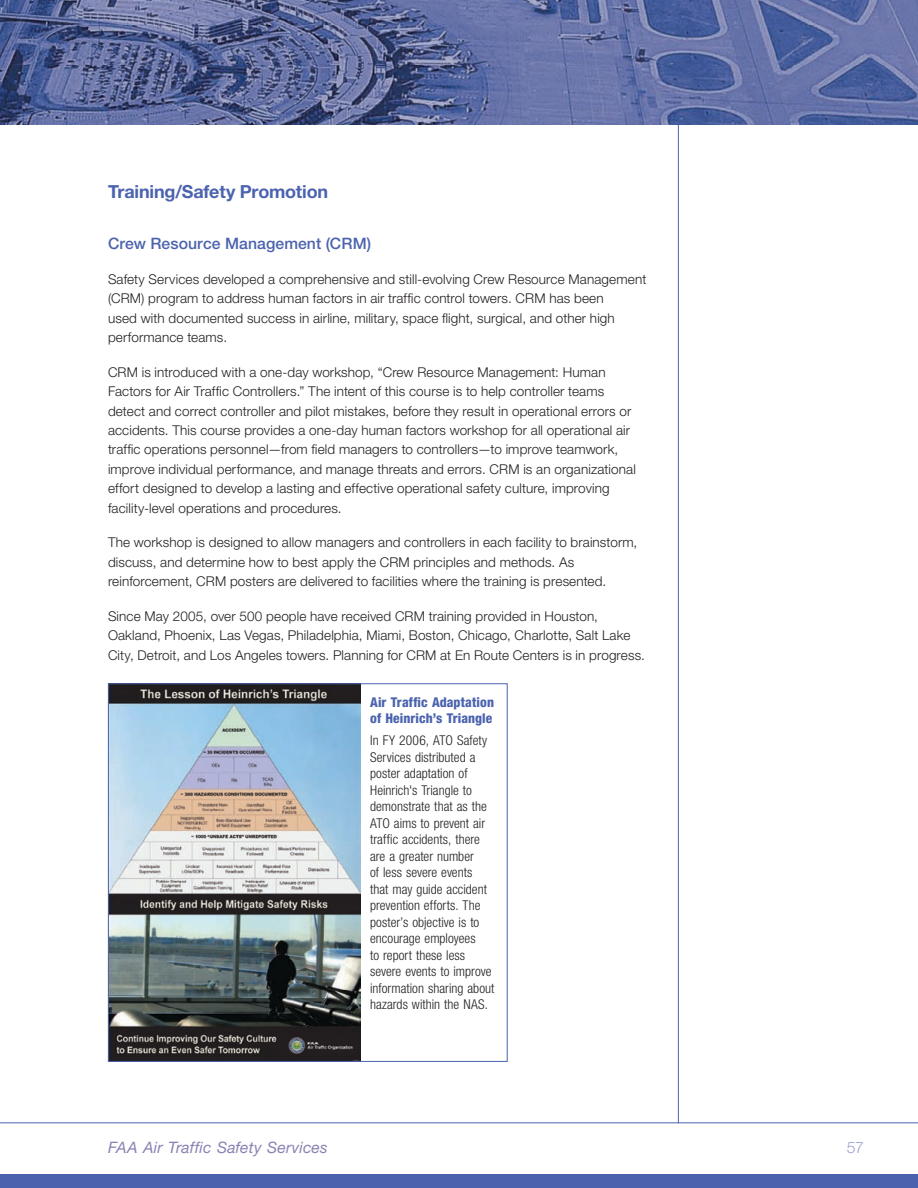
<style>
.page{position:relative;width:918px;height:1188px;background:#fff}
.page>*{position:absolute;margin:0;border:0;box-sizing:border-box;transform-origin:0 0}
.t1{font:700 18px "Helvetica Neue LT Std";letter-spacing:-.01em;color:#4b63ae}
.t2{font:italic 15.75px "Helvetica Neue LT Std";letter-spacing:.01em;color:#8883b3}
.t3{font:500 15.75px "Helvetica Neue LT Std";letter-spacing:.005em;color:#4b63ae}
.t4{font:300 15.75px "Helvetica Neue LT Std";color:#9ba1d1}
.t5{font:300 13.5px/19.5px "Helvetica Neue LT Std";letter-spacing:.01em;color:#231f20}
.t6{font:300 condensed 13.5px/16.5px "Helvetica Neue LT Std";color:#231f20}
.t7{font:800 condensed 13.5px/16.5px "Helvetica Neue LT Std";letter-spacing:.005em;color:#4b63ae}
</style>
<div class="page">
<hr style="left:678px;top:0;width:1px;height:1123px;background:#4b63ae">
<img style="left:0;top:0;width:918px;height:124px">
<div style="left:0;top:1174px;width:918px;height:14px;background:#4b63ae"></div>
<hr style="left:0;top:1122px;width:918px;height:1px;background:#4b63ae">
<img style="left:110px;top:685px;width:250px;height:375px">
<div style="left:108px;top:683px;width:400px;height:379px;border:1px solid #4b63ae"></div>
<h1 class="t1" style="left:108px;top:181px;width:222px">Training/Safety Promotion</h1>
<p class="t3" style="left:108px;top:234px;width:265px">Crew Resource Management (CRM)</p>
<p class="t5" style="left:108px;top:269px;width:540px">Safety Services developed a comprehensive and still-evolving Crew Resource Management (CRM) program to address human factors in air traffic control towers. CRM has been<br>used with documented success in airline, military, space flight, surgical, and other high performance teams.</p>
<p class="t5" style="left:108px;top:362px;width:529px">CRM is introduced with a one-day workshop, “Crew Resource Management: Human Factors for Air Traffic Controllers.” The intent of this course is to help controller teams detect and correct controller and pilot mistakes, before they result in operational errors or accidents. This course provides a one-day human factors workshop for all operational air traffic operations personnel—from field managers to controllers—to improve teamwork, improve individual performance, and manage threats and errors. CRM is an organizational effort designed to develop a lasting and effective operational safety culture, improving facility-level operations and procedures.</p>
<p class="t5" style="left:108px;top:533px;width:531px">The workshop is designed to allow managers and controllers in each facility to brainstorm, discuss, and determine how to best apply the CRM principles and methods. As reinforcement, CRM posters are delivered to facilities where the training is presented.</p>
<p class="t5" style="left:108px;top:606px;width:539px">Since May 2005, over 500 people have received CRM training provided in Houston,<br>Oakland, Phoenix, Las Vegas, Philadelphia, Miami, Boston, Chicago, Charlotte, Salt Lake<br>City, Detroit, and Los Angeles towers. Planning for CRM at En Route Centers is in progress.</p>
<p class="t7" style="left:370px;top:694px;width:125px">Air Traffic Adaptation of Heinrich’s Triangle</p>
<p class="t6" style="left:370px;top:732px;width:126px">In FY 2006, ATO Safety<br>Services distributed a poster adaptation of<br>Heinrich's Triangle to demonstrate that as the<br>ATO aims to prevent air traffic accidents, there are a greater number<br>of less severe events<br>that may guide accident prevention efforts. The poster’s objective is to encourage employees<br>to report these less severe events to improve information sharing about hazards within the NAS.</p>
<p class="t2" style="left:108px;top:1138px;width:221px">FAA Air Traffic Safety Services</p>
<p class="t4" style="left:847px;top:1138px;width:19px">57</p>
</div>
